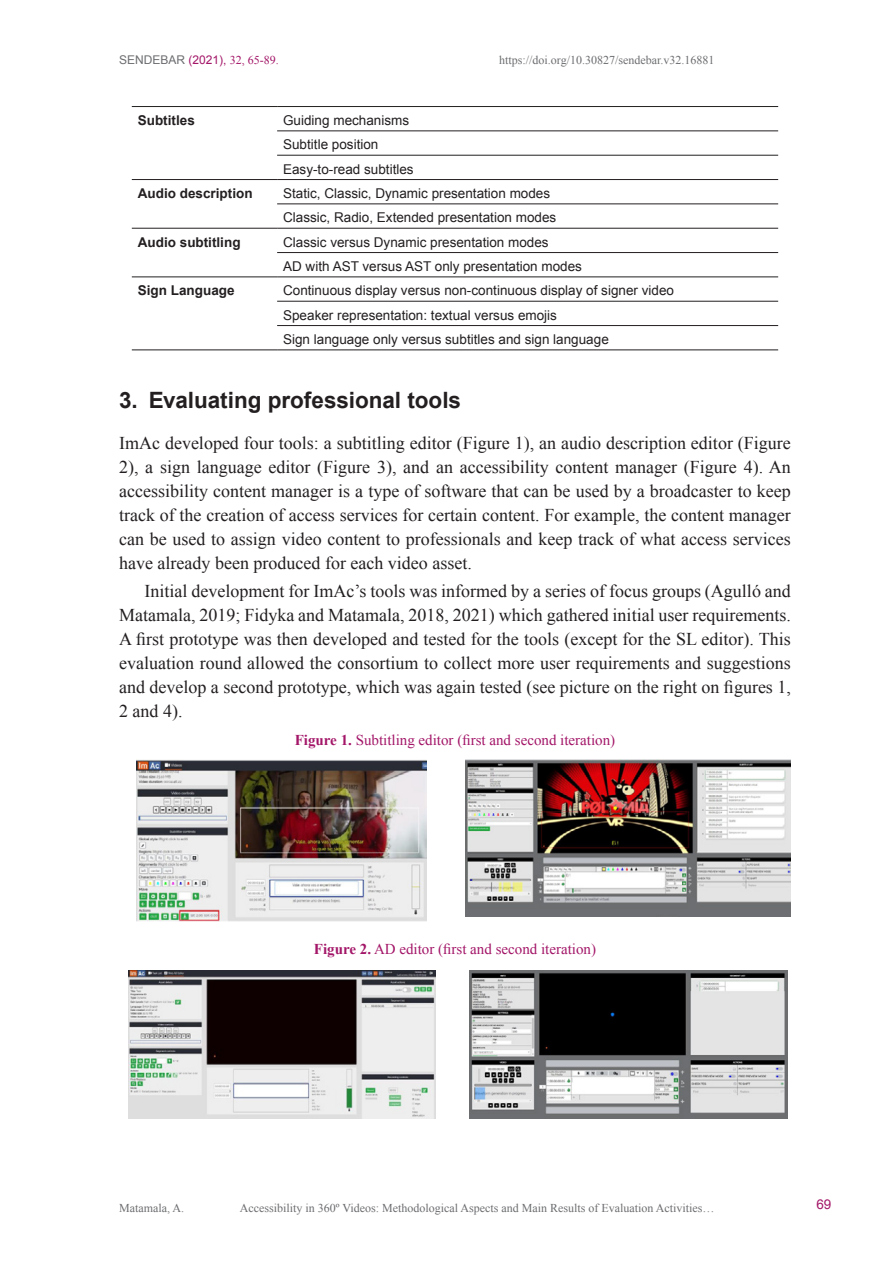
<style>
.page{position:relative;width:893px;height:1263px;background:#fff}
.page>*{position:absolute;margin:0;border:0;box-sizing:border-box;transform-origin:0 0}
.t1{font:700 22.5px "Arial";color:#231f20}
.ini_normal{font:18px/24px "Times New Roman";color:#231f20;text-align:justify}
.sps_figur_titulo{font:15px "Times New Roman";color:#a31668}
.sps_tablas_texto{font:13.5px "Arial";color:#231f20}
.sps_tablas_epig{font:700 13.5px "Arial";color:#231f20}
.t2{font:13.5px "Arial";color:#a31668}
.t3{font:12px "Times New Roman";color:#6c6d70}
.t4{font:12px "Times New Roman";color:#a31668}
.s1{font-family:"Arial";color:#6c6d70}
.s2{font-family:"Arial"}
.s3{font-weight:700}
</style>
<div class="page">
<hr style="left:132px;top:106px;width:145px;height:1px;background:#231f20">
<hr style="left:277px;top:106px;width:501px;height:1px;background:#231f20">
<hr style="left:277px;top:131px;width:501px;height:1px;background:#231f20">
<hr style="left:277px;top:155px;width:501px;height:1px;background:#231f20">
<hr style="left:132px;top:179px;width:145px;height:1px;background:#231f20">
<hr style="left:277px;top:179px;width:501px;height:1px;background:#231f20">
<hr style="left:277px;top:204px;width:501px;height:1px;background:#231f20">
<hr style="left:132px;top:228px;width:145px;height:1px;background:#231f20">
<hr style="left:277px;top:228px;width:501px;height:1px;background:#231f20">
<hr style="left:277px;top:252px;width:501px;height:1px;background:#231f20">
<hr style="left:132px;top:277px;width:145px;height:1px;background:#231f20">
<hr style="left:277px;top:277px;width:501px;height:1px;background:#231f20">
<hr style="left:277px;top:301px;width:501px;height:1px;background:#231f20">
<hr style="left:277px;top:325px;width:501px;height:1px;background:#231f20">
<hr style="left:277px;top:350px;width:501px;height:1px;background:#231f20">
<hr style="left:132px;top:350px;width:145px;height:1px;background:#231f20">
<img style="left:137px;top:760px;width:290px;height:161px">
<img style="left:466px;top:760px;width:325px;height:157px">
<img style="left:128px;top:970px;width:307px;height:149px">
<img style="left:469px;top:970px;width:318px;height:149px">
<p class="t4" style="left:119px;top:52px;width:161px"><span class="s1">SENDEBAR</span> <span class="s2">(2021),</span> 32, 65-89.</p>
<p class="t3" style="left:499px;top:52px;width:217px">https://doi.org/10.30827/sendebar.v32.16881</p>
<p class="sps_tablas_epig" style="left:138px;top:111px;width:59px">Subtitles</p>
<p class="sps_tablas_texto" style="left:283px;top:111px;width:128px">Guiding mechanisms</p>
<p class="sps_tablas_texto" style="left:283px;top:136px;width:97px">Subtitle position</p>
<p class="sps_tablas_texto" style="left:283px;top:160px;width:132px">Easy-to-read subtitles</p>
<p class="sps_tablas_epig" style="left:138px;top:184px;width:116px">Audio description</p>
<p class="sps_tablas_texto" style="left:283px;top:184px;width:269px">Static, Classic, Dynamic presentation modes</p>
<p class="sps_tablas_texto" style="left:283px;top:209px;width:275px">Classic, Radio, Extended presentation modes</p>
<p class="sps_tablas_epig" style="left:138px;top:233px;width:104px">Audio subtitling</p>
<p class="sps_tablas_texto" style="left:283px;top:233px;width:267px">Classic versus Dynamic presentation modes</p>
<p class="sps_tablas_texto" style="left:283px;top:257px;width:300px">AD with AST versus AST only presentation modes</p>
<p class="sps_tablas_epig" style="left:138px;top:282px;width:98px">Sign Language</p>
<p class="sps_tablas_texto" style="left:283px;top:282px;width:392px">Continuous display versus non-continuous display of signer video</p>
<p class="sps_tablas_texto" style="left:283px;top:306px;width:275px">Speaker representation: textual versus emojis</p>
<p class="sps_tablas_texto" style="left:283px;top:330px;width:327px">Sign language only versus subtitles and sign language</p>
<p class="t1" style="left:119px;top:385px;width:344px">3. Evaluating professional tools</p>
<p class="ini_normal" style="left:119px;top:431px;width:673px">ImAc developed four tools: a subtitling editor (Figure 1), an audio description editor (Figure 2), a sign language editor (Figure 3), and an accessibility content manager (Figure 4). An accessibility content manager is a type of software that can be used by a broadcaster to keep track of the creation of access services for certain content. For example, the content manager can be used to assign video content to professionals and keep track of what access services have already been produced for each video asset.</p>
<p class="ini_normal" style="left:119px;top:579px;width:673px;text-indent:26px">Initial development for ImAc’s tools was informed by a series of focus groups (Agulló and Matamala, 2019; Fidyka and Matamala, 2018, 2021) which gathered initial user requirements.<br>A first prototype was then developed and tested for the tools (except for the SL editor). This evaluation round allowed the consortium to collect more user requirements and suggestions and develop a second prototype, which was again tested (see picture on the right on figures 1, 2 and 4).</p>
<p class="sps_figur_titulo" style="left:295px;top:730px;width:322px"><span class="s3">Figure 1.</span> Subtitling editor (first and second iteration)</p>
<p class="sps_figur_titulo" style="left:314px;top:939px;width:284px"><span class="s3">Figure 2.</span> AD editor (first and second iteration)</p>
<p class="t3" style="left:119px;top:1200px;width:66px">Matamala, A.</p>
<p class="t3" style="left:240px;top:1200px;width:476px">Accessibility in 360º Videos: Methodological Aspects and Main Results of Evaluation Activities…</p>
<p class="t2" style="left:816px;top:1195px;width:17px">69</p>
</div>
